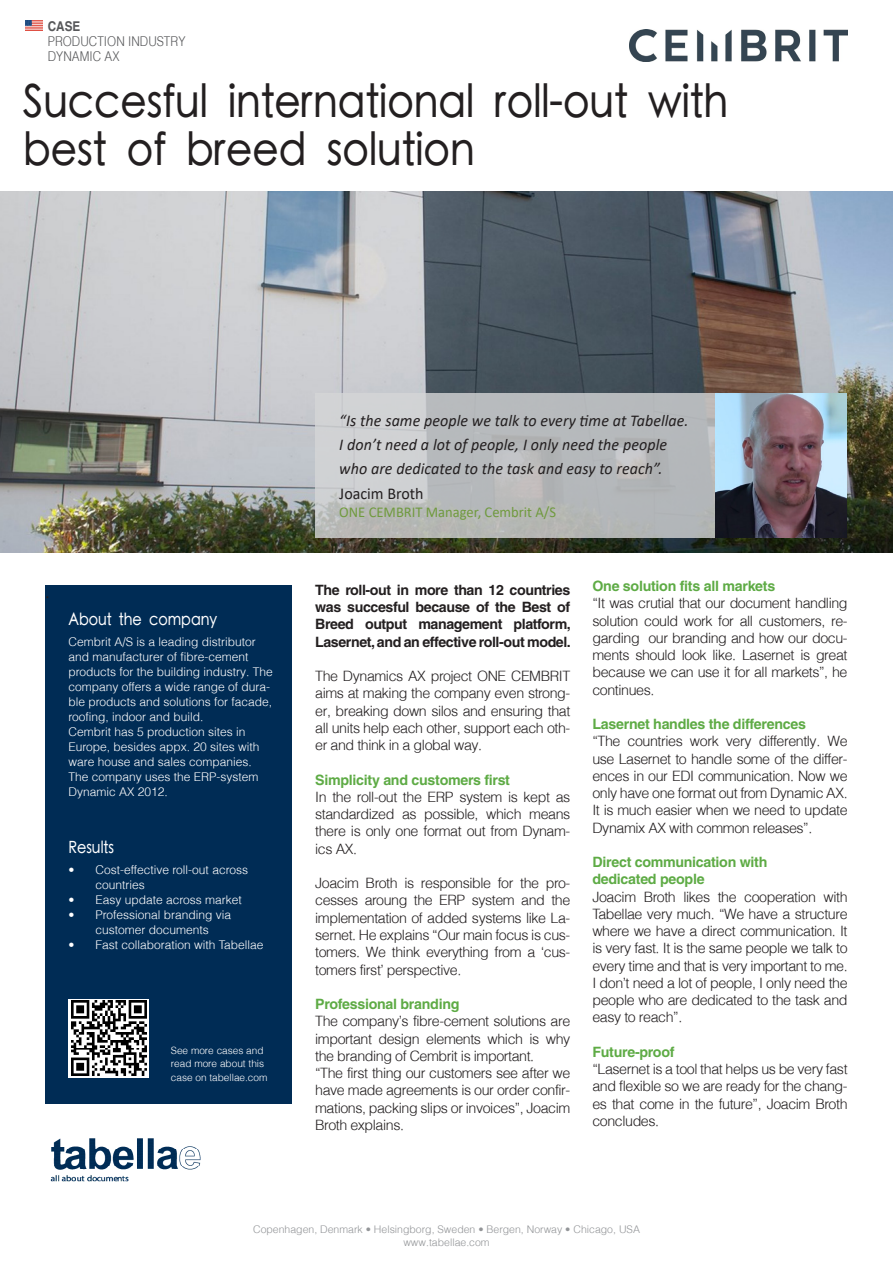
<style>
.page{position:relative;width:893px;height:1263px;background:#fff}
.page>*{position:absolute;margin:0;border:0;box-sizing:border-box;transform-origin:0 0}
.t1{font:500 45px "ST Heiti K";color:#231f20;scale:.9 1}
.t2{font:18px "Minion Pro";color:#231f20}
.t3{font:italic 16.5px/24px "Calibri";letter-spacing:.005em;color:#231f20}
.t4{font:500 16.5px "ST Heiti K";color:#fff;scale:.87 1}
.t5{font:16.5px "Calibri";color:#231f20}
.t6{font:15px "Calibri";color:#709a3e}
.t7{font:300 14.25px/17.2px "Helv";letter-spacing:-.03em;color:#231f20;text-align:justify}
.t8{font:700 14.25px "Helvetica";letter-spacing:-.02em;color:#5eab45}
.t9{font:700 14.25px/17.2px "Helvetica";letter-spacing:-.03em;color:#231f20;text-align:justify}
.t10{font:300 13.5px "Helv";color:#57585a;scale:.87 1}
.t11{font:700 13.5px "Helvetica";color:#57585a;scale:.87 1}
.t12{font:300 12px/15px "Helv";color:#fff}
.t13{font:300 10.5px "Helv";color:#939598}
.t14{font:300 10.05px "Helv";color:#fff}
</style>
<div class="page">
<img style="left:0;top:191px;width:893px;height:362px">
<div style="left:45px;top:585px;width:247px;height:518px;background:#002c55"></div>
<svg style="left:315px;top:393px;width:401px;height:145px;fill:#b6b9bc"></svg>
<img style="left:51px;top:1138px;width:150px;height:32px">
<img style="left:50px;top:1175px;width:79px;height:7px">
<div style="left:68px;top:999px;width:81px;height:79px;background:linear-gradient(to bottom,#fff,#fff)"></div>
<img style="left:72px;top:1001px;width:75px;height:75px">
<img style="left:716px;top:393px;width:131px;height:145px">
<img style="left:629px;top:29px;width:219px;height:33px">
<img style="left:25px;top:21px;width:18px;height:10px">
<p class="t11" style="left:48px;top:18px;width:39px">CASE</p>
<p class="t10" style="left:48px;top:32px;width:160px">PRODUCTION INDUSTRY</p>
<p class="t10" style="left:48px;top:47px;width:84px">DYNAMIC AX</p>
<p class="t1" style="left:23px;top:78px;width:785px">Succesful international roll-out with</p>
<p class="t1" style="left:23px;top:126px;width:503px">best of breed solution</p>
<p class="t2" style="left:45px;top:580px;width:6px">.</p>
<p class="t4" style="left:68px;top:610px;width:173px">About the company</p>
<p class="t12" style="left:68px;top:634px;width:206px">Cembrit A/S is a leading distributor and manufacturer of fibre-cement products for the building industry. The company offers a wide range of dura&shy;ble products and solutions for facade, roofing, indoor and build.</p>
<p class="t12" style="left:68px;top:724px;width:193px">Cembrit has 5 production sites in<br>Europe, besides appx. 20 sites with ware house and sales companies.</p>
<p class="t12" style="left:68px;top:769px;width:192px">The company uses the ERP-system<br>Dynamic AX 2012.</p>
<p class="t4" style="left:68px;top:838px;width:54px">Results</p>
<p class="t12" style="left:95px;top:862px;width:154px;text-indent:-27px">• Cost-effective roll-out across countries</p>
<p class="t12" style="left:68px;top:892px;width:175px">• Easy update across market</p>
<p class="t12" style="left:68px;top:907px;width:164px;text-align:center">• Professional branding via customer documents</p>
<p class="t12" style="left:68px;top:937px;width:197px">• Fast collaboration with Tabellae</p>
<p class="t14" style="left:171px;top:1044px;width:94px">See more cases and</p>
<p class="t14" style="left:171px;top:1057px;width:95px">read more about this</p>
<p class="t14" style="left:171px;top:1071px;width:98px">case on tabellae.com</p>
<p class="t3" style="left:339px;top:407px;width:351px">“Is the same people we talk to every time at Tabellae.<br>I don’t need a lot of people, I only need the people who are dedicated to the task and easy to reach”.</p>
<p class="t5" style="left:339px;top:482px;width:86px">Joacim Broth</p>
<p class="t6" style="left:339px;top:502px;width:218px">ONE CEMBRIT Manager, Cembrit A/S</p>
<p class="t9" style="left:315px;top:581px;width:257px">The roll-out in more than 12 countries was succesful because of the Best of Breed output management platform, Lasernet, and an effective roll-out model.</p>
<p class="t7" style="left:315px;top:667px;width:257px">The Dynamics AX project ONE CEMBRIT aims at making the company even strong&shy;er, breaking down silos and ensuring that all units help each other, support each oth&shy;er and think in a global way.</p>
<p class="t8" style="left:315px;top:771px;width:196px">Simplicity and customers first</p>
<p class="t7" style="left:315px;top:788px;width:257px">In the roll-out the ERP system is kept as standardized as possible, which means there is only one format out from Dynam&shy;ics AX.</p>
<p class="t7" style="left:315px;top:874px;width:257px">Joacim Broth is responsible for the pro&shy;cesses aroung the ERP system and the implementation of added systems like La&shy;sernet. He explains “Our main focus is cus&shy;tomers. We think everything from a ‘cus&shy;tomers first’ perspective.</p>
<p class="t8" style="left:315px;top:995px;width:146px">Professional branding</p>
<p class="t7" style="left:315px;top:1012px;width:257px">The company’s fibre-cement solutions are important design elements which is why the branding of Cembrit is important.</p>
<p class="t7" style="left:315px;top:1064px;width:257px">“The first thing our customers see after we have made agreements is our order confir&shy;mations, packing slips or invoices”, Joacim Broth explains.</p>
<p class="t8" style="left:592px;top:577px;width:184px">One solution fits all markets</p>
<p class="t7" style="left:592px;top:594px;width:257px">“It was crutial that our document handling solution could work for all customers, re&shy;garding our branding and how our docu&shy;ments should look like. Lasernet is great because we can use it for all markets”, he continues.</p>
<p class="t8" style="left:592px;top:715px;width:215px">Lasernet handles the differences</p>
<p class="t7" style="left:592px;top:732px;width:257px">“The countries work very differently. We use Lasernet to handle some of the differ&shy;ences in our EDI communication. Now we only have one format out from Dynamic AX.<br>It is much easier when we need to update Dynamix AX with common releases”.</p>
<p class="t8" style="left:592px;top:853px;width:176px">Direct communication with</p>
<p class="t8" style="left:592px;top:871px;width:114px">dedicated people</p>
<p class="t7" style="left:592px;top:887px;width:257px">Joacim Broth likes the cooperation with Tabellae very much. “We have a structure where we have a direct communication. It is very fast. It is the same people we talk to every time and that is very important to me.<br>I don’t need a lot of people, I only need the people who are dedicated to the task and easy to reach”.</p>
<p class="t8" style="left:592px;top:1043px;width:84px">Future-proof</p>
<p class="t7" style="left:592px;top:1060px;width:257px">“Lasernet is a tool that helps us be very fast and flexible so we are ready for the chang&shy;es that come in the future”, Joacim Broth concludes.</p>
<p class="t13" style="left:253px;top:1222px;width:388px">Copenhagen, Denmark • Helsingborg, Sweden • Bergen, Norway • Chicago, USA</p>
<p class="t13" style="left:403px;top:1236px;width:88px">www.tabellae.com</p>
</div>
